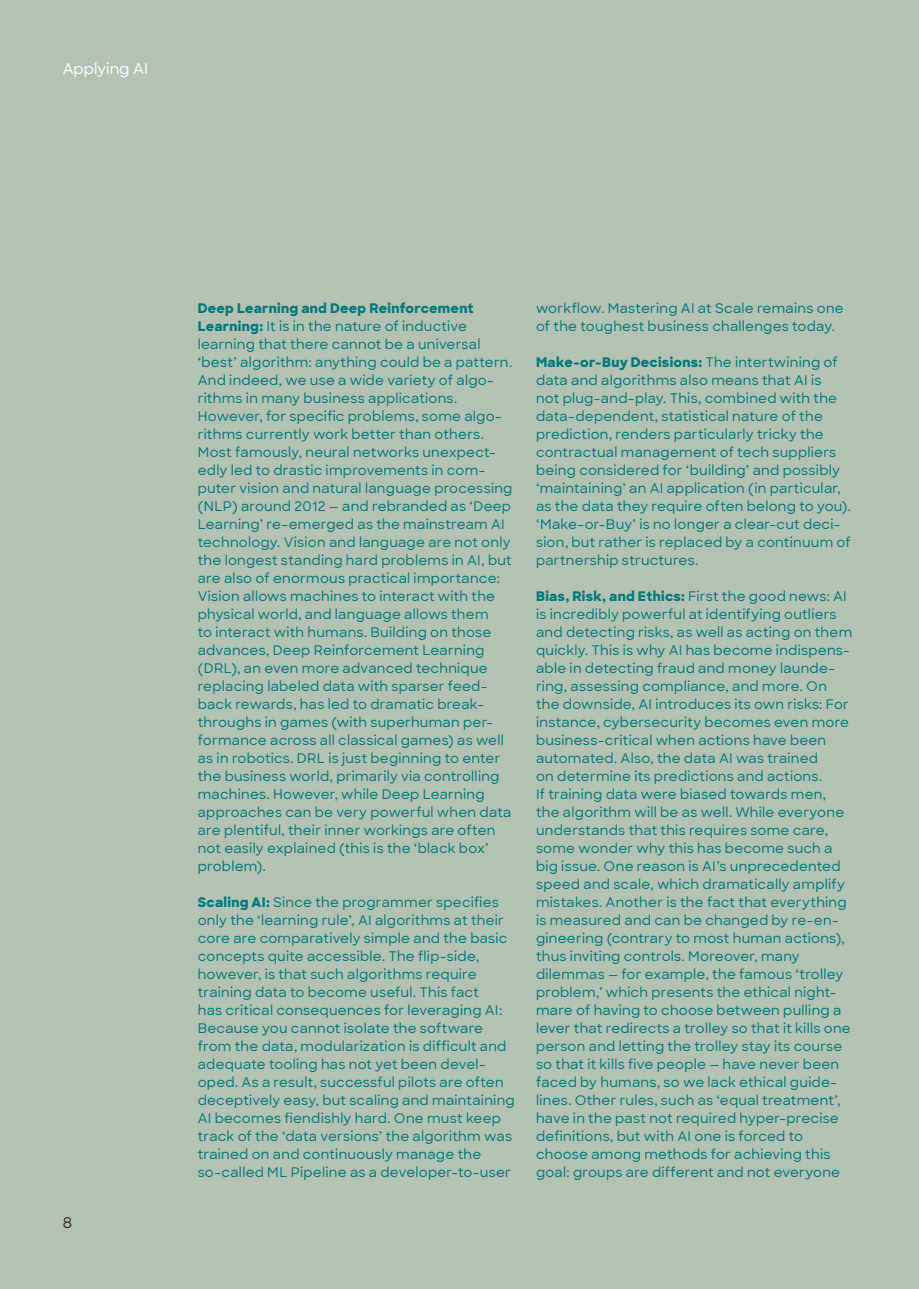
<style>
.page{position:relative;width:919px;height:1289px;background:#fff}
.page>*{position:absolute;margin:0;border:0;box-sizing:border-box;transform-origin:0 0}
.t1{font:500 15px "Sharp Sans";color:#fff}
.t2{font:500 15px "Sharp Sans";color:#312f30}
.Fließtext_USA{font:500 13.5px/18px "Sharp Sans";letter-spacing:.02em;color:#007a7e}
.s1{font-weight:800}
</style>
<div class="page">
<div style="left:0;top:0;width:918px;height:1288px;background:#b4c2b3"></div>
<p class="t1" style="left:63px;top:58px;width:87px">Applying AI</p>
<p class="t2" style="left:63px;top:1211px;width:11px">8</p>
<p class="Fließtext_USA" style="left:198px;top:298px;width:316px"><span class="s1">Deep Learning and Deep Reinforcement Learning:</span> It is in the nature of inductive learning that there cannot be a universal ‘best’ algorithm: anything could be a pattern.<br>And indeed, we use a wide variety of algo&shy;rithms in many business applications.<br>However, for specific problems, some algo&shy;rithms currently work better than others.<br>Most famously, neural networks unexpect&shy;edly led to drastic improvements in com&shy;puter vision and natural language processing (NLP) around 2012 — and rebranded as ‘Deep Learning’ re-emerged as the mainstream AI technology. Vision and language are not only the longest standing hard problems in AI, but are also of enormous practical importance:<br>Vision allows machines to interact with the physical world, and language allows them<br>to interact with humans. Building on those advances, Deep Reinforcement Learning (DRL), an even more advanced technique replacing labeled data with sparser feed&shy;back rewards, has led to dramatic break&shy;throughs in games (with superhuman per&shy;formance across all classical games) as well as in robotics. DRL is just beginning to enter the business world, primarily via controlling machines. However, while Deep Learning approaches can be very powerful when data are plentiful, their inner workings are often not easily explained (this is the ‘black box’ problem).</p>
<p class="Fließtext_USA" style="left:198px;top:892px;width:318px"><span class="s1">Scaling AI:</span> Since the programmer specifies only the ‘learning rule’, AI algorithms at their core are comparatively simple and the basic concepts quite accessible. The flip-side, however, is that such algorithms require training data to become useful. This fact<br>has critical consequences for leveraging AI:<br>Because you cannot isolate the software from the data, modularization is difficult and adequate tooling has not yet been devel&shy;oped. As a result, successful pilots are often deceptively easy, but scaling and maintaining AI becomes fiendishly hard. One must keep track of the ‘data versions’ the algorithm was trained on and continuously manage the so-called ML Pipeline as a developer-to-user</p>
<p class="Fließtext_USA" style="left:536px;top:298px;width:309px">workflow. Mastering AI at Scale remains one of the toughest business challenges today.</p>
<p class="Fließtext_USA" style="left:536px;top:352px;width:316px"><span class="s1">Make-or-Buy Decisions:</span> The intertwining of data and algorithms also means that AI is<br>not plug-and-play. This, combined with the data-dependent, statistical nature of the prediction, renders particularly tricky the contractual management of tech suppliers being considered for ‘building’ and possibly ‘maintaining’ an AI application (in particular, as the data they require often belong to you). ‘Make-or-Buy’ is no longer a clear-cut deci&shy;sion, but rather is replaced by a continuum of partnership structures.</p>
<p class="Fließtext_USA" style="left:536px;top:586px;width:318px"><span class="s1">Bias, Risk, and Ethics:</span> First the good news: AI is incredibly powerful at identifying outliers and detecting risks, as well as acting on them quickly. This is why AI has become indispens&shy;able in detecting fraud and money launde&shy;ring, assessing compliance, and more. On the downside, AI introduces its own risks: For instance, cybersecurity becomes even more business-critical when actions have been automated. Also, the data AI was trained<br>on determine its predictions and actions.<br>If training data were biased towards men, the algorithm will be as well. While everyone understands that this requires some care, some wonder why this has become such a big issue. One reason is AI’s unprecedented speed and scale, which dramatically amplify mistakes. Another is the fact that everything is measured and can be changed by re-en&shy;gineering (contrary to most human actions), thus inviting controls. Moreover, many dilemmas — for example, the famous ‘trolley problem,’ which presents the ethical night&shy;mare of having to choose between pulling a lever that redirects a trolley so that it kills one person and letting the trolley stay its course so that it kills five people — have never been faced by humans, so we lack ethical guide&shy;lines. Other rules, such as ‘equal treatment’, have in the past not required hyper-precise definitions, but with AI one is forced to choose among methods for achieving this goal: groups are different and not everyone</p>
</div>
